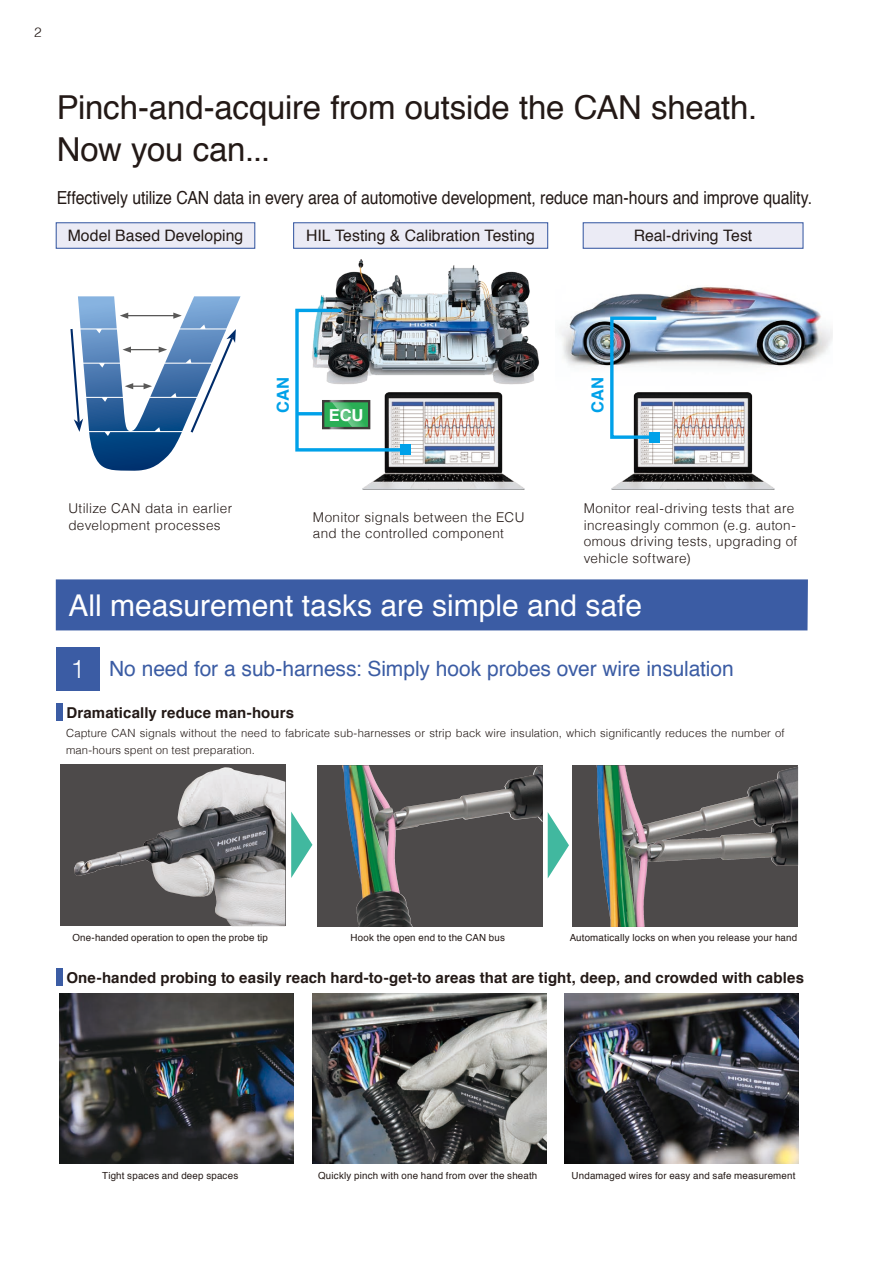
<style>
.page{position:relative;width:893px;height:1263px;background:#fff}
.page>*{position:absolute;margin:0;border:0;box-sizing:border-box;transform-origin:0 0}
.t1{font:33px/42px "Helvetica";letter-spacing:-.01em;color:#231916}
.t2{font:30px "Helvetica";color:#fff}
.t3{font:300 25.5px "Helvetica";color:#fff}
.t4{font:21px "Helvetica";letter-spacing:-.005em;color:#3b5ca4}
.t5{font:18px "Helvetica";letter-spacing:-.005em;color:#231916;scale:.88 1}
.t6{font:700 16.5px "Helvetica";letter-spacing:-.01em;color:#00a1e9}
.t7{font:700 16.5px "Helvetica";color:#fff}
.t8{font:15.75px "Helvetica";color:#231916}
.t9{font:700 15px "Helvetica";letter-spacing:.01em;color:#231916}
.t10{font:300 13.5px/16.5px "Helvetica";letter-spacing:.025em;color:#231916}
.t11{font:300 11.25px/16.5px "Helvetica";letter-spacing:.01em;color:#231916}
.t12{font:9.75px "Helvetica";letter-spacing:.02em;color:#231916}
</style>
<div class="page">
<img style="left:318px;top:222px;width:231px;height:163px">
<img style="left:561px;top:287px;width:271px;height:81px">
<img style="left:612px;top:392px;width:162px;height:97px">
<img style="left:362px;top:392px;width:163px;height:97px">
<svg style="left:70px;top:296px;width:171px;height:175px"></svg>
<div style="left:56px;top:648px;width:44px;height:43px;background:#3b5ca4"></div>
<div style="left:56px;top:704px;width:6px;height:17px;background:#3b5ca4"></div>
<div style="left:56px;top:968px;width:6px;height:17px;background:#3b5ca4"></div>
<div style="left:60px;top:764px;width:225px;height:162px;background:#4d4a4a"></div>
<img style="left:74px;top:767px;width:211px;height:159px">
<svg style="left:317px;top:765px;width:226px;height:162px;background:#565553"></svg>
<img style="left:342px;top:765px;width:21px;height:138px">
<svg style="left:573px;top:765px;width:225px;height:162px;background:#555352"></svg>
<img style="left:596px;top:765px;width:125px;height:162px">
<svg style="left:291px;top:812px;width:21px;height:66px"></svg>
<svg style="left:548px;top:812px;width:21px;height:66px"></svg>
<img style="left:313px;top:994px;width:234px;height:170px">
<img style="left:564px;top:994px;width:234px;height:170px">
<img style="left:60px;top:994px;width:234px;height:170px">
<img style="left:295px;top:307px;width:114px;height:146px">
<div style="left:400px;top:444px;width:11px;height:11px;background:#00a1e9"></div>
<img style="left:608px;top:315px;width:52px;height:126px">
<div style="left:649px;top:432px;width:11px;height:11px;background:#00a1e9"></div>
<hr style="left:297px;top:412px;width:25px;height:3px;background:#00a1e9">
<div style="left:56px;top:579px;width:752px;height:51px;background:#3b5ca4"></div>
<div style="left:56px;top:223px;width:199px;height:25px;background:#ebebf5"></div>
<div style="left:56px;top:222px;width:199px;height:27px;border:1px solid #3b5ca4"></div>
<div style="left:294px;top:223px;width:254px;height:25px;background:#ebebf5"></div>
<div style="left:293px;top:222px;width:255px;height:27px;border:1px solid #3b5ca4"></div>
<div style="left:583px;top:223px;width:220px;height:25px;background:#ebebf5"></div>
<div style="left:583px;top:222px;width:220px;height:27px;border:1px solid #3b5ca4"></div>
<h3 class="t10" style="left:34px;top:23px;width:9px">2</h3>
<h1 class="t1" style="left:57px;top:88px;width:702px">Pinch-and-acquire from outside the CAN sheath.<br>Now you can...</h1>
<h3 class="t5" style="left:57px;top:184px;width:860px">Effectively utilize CAN data in every area of automotive development, reduce man-hours and improve quality.</h3>
<h3 class="t8" style="left:68px;top:223px;width:177px">Model Based Developing</h3>
<h3 class="t8" style="left:306px;top:223px;width:230px">HIL Testing &amp; Calibration Testing</h3>
<h3 class="t8" style="left:634px;top:223px;width:120px">Real-driving Test</h3>
<h3 class="t6" style="left:270px;top:412px;width:37px;rotate:-90deg">CAN</h3>
<h3 class="t6" style="left:584px;top:412px;width:37px;rotate:-90deg">CAN</h3>
<h3 class="t7" style="left:329px;top:401px;width:36px">ECU</h3>
<h3 class="t10" style="left:68px;top:499px;width:165px">Utilize CAN data in earlier development processes</h3>
<h3 class="t10" style="left:313px;top:507px;width:213px">Monitor signals between the ECU and the controlled component</h3>
<h3 class="t10" style="left:584px;top:499px;width:215px">Monitor real-driving tests that are increasingly common (e.g. auton&shy;omous driving tests, upgrading of vehicle software)</h3>
<h2 class="t2" style="left:69px;top:582px;width:575px">All measurement tasks are simple and safe</h2>
<h3 class="t3" style="left:71px;top:648px;width:16px">1</h3>
<h3 class="t9" style="left:66px;top:701px;width:229px">Dramatically reduce man-hours</h3>
<h3 class="t4" style="left:109px;top:652px;width:626px">No need for a sub-harness: Simply hook probes over wire insulation</h3>
<p class="t11" style="left:66px;top:724px;width:720px">Capture CAN signals without the need to fabricate sub-harnesses or strip back wire insulation, which significantly reduces the number of man-hours spent on test preparation.</p>
<p class="t12" style="left:72px;top:930px;width:197px">One-handed operation to open the probe tip</p>
<p class="t12" style="left:351px;top:930px;width:156px">Hook the open end to the CAN bus</p>
<p class="t12" style="left:570px;top:930px;width:229px">Automatically locks on when you release your hand</p>
<h3 class="t9" style="left:66px;top:965px;width:739px">One-handed probing to easily reach hard-to-get-to areas that are tight, deep, and crowded with cables</h3>
<p class="t12" style="left:102px;top:1168px;width:138px">Tight spaces and deep spaces</p>
<p class="t12" style="left:318px;top:1168px;width:221px">Quickly pinch with one hand from over the sheath</p>
<p class="t12" style="left:572px;top:1168px;width:225px">Undamaged wires for easy and safe measurement</p>
</div>
